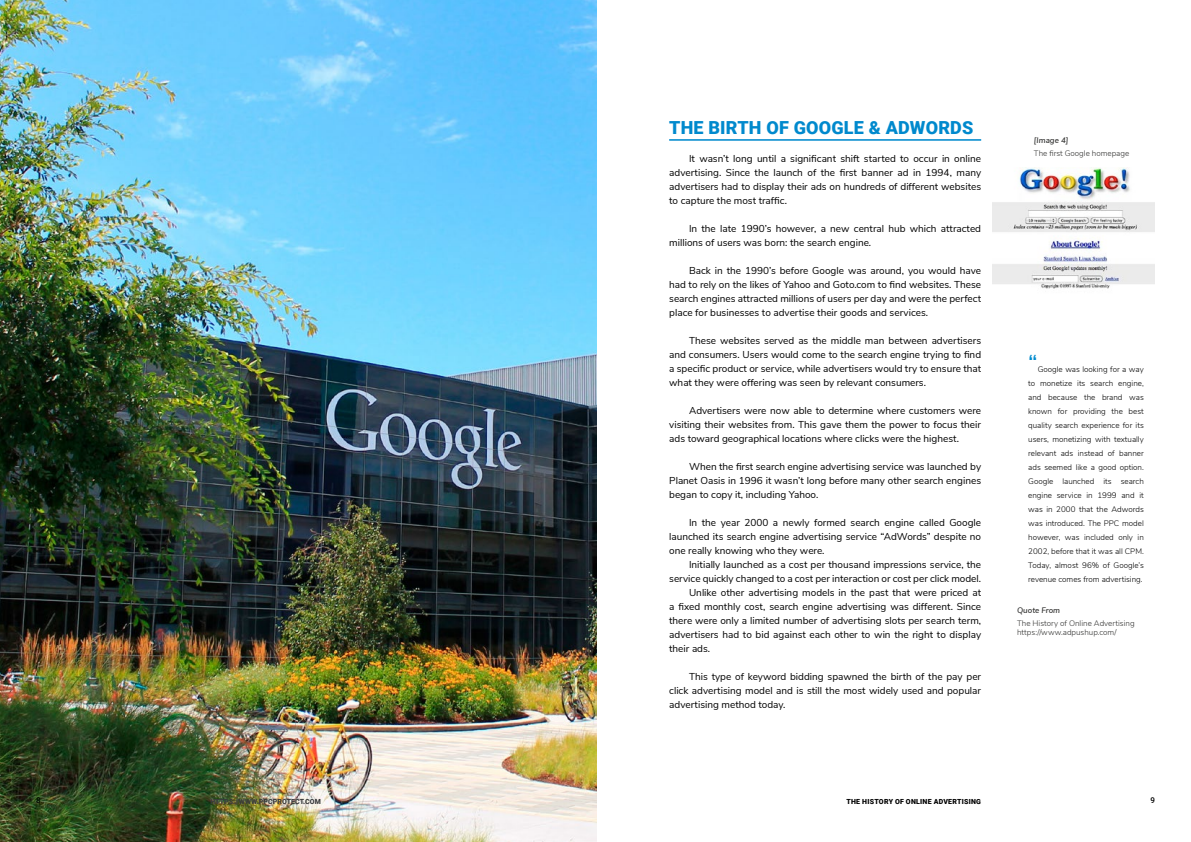
<style>
.page{position:relative;width:1191px;height:842px;background:#fff}
.page>*{position:absolute;margin:0;border:0;box-sizing:border-box;transform-origin:0 0}
.t1{font:24px "Nunito Sans";color:#008bce}
.t2{font:900 18px "Roboto";letter-spacing:.01em;color:#0089cd}
.t3{font:10px/14px "Nunito Sans";color:#000;text-align:justify}
.t4{font:300 8px/14px "Nunito Sans";color:#000;text-align:justify}
.t5{font:300 8px/9.6px "Nunito Sans";color:#333332}
.t6{font:italic 600 8px "Nunito Sans";color:#333332}
.t7{font:500 8px "Roboto";color:#000}
.t8{font:900 7px "Roboto";letter-spacing:.035em;color:#000}
.t9{font:900 7px "Roboto";letter-spacing:.01em;color:#3a3b3c}
</style>
<div class="page">
<img style="left:0;top:0;width:596px;height:842px">
<hr style="left:669px;top:140px;width:312px;height:1px;background:#0089cd">
<img style="left:992px;top:167px;width:163px;height:122px">
<h2 class="t2" style="left:669px;top:115px;width:306px">THE BIRTH OF GOOGLE &amp; ADWORDS</h2>
<p class="t3" style="left:669px;top:151px;width:313px;text-indent:20px">It wasn’t long until a significant shift started to occur in online advertising. Since the launch of the first banner ad in 1994, many advertisers had to display their ads on hundreds of different websites to capture the most traffic.</p>
<p class="t3" style="left:669px;top:221px;width:313px;text-indent:20px">In the late 1990’s however, a new central hub which attracted millions of users was born: the search engine.</p>
<p class="t3" style="left:669px;top:263px;width:313px;text-indent:20px">Back in the 1990’s before Google was around, you would have had to rely on the likes of Yahoo and Goto.com to find websites. These search engines attracted millions of users per day and were the perfect place for businesses to advertise their goods and services.</p>
<p class="t3" style="left:669px;top:333px;width:313px;text-indent:20px">These websites served as the middle man between advertisers and consumers. Users would come to the search engine trying to find a specific product or service, while advertisers would try to ensure that what they were offering was seen by relevant consumers.</p>
<p class="t3" style="left:669px;top:403px;width:313px;text-indent:20px">Advertisers were now able to determine where customers were visiting their websites from. This gave them the power to focus their ads toward geographical locations where clicks were the highest.</p>
<p class="t3" style="left:669px;top:459px;width:313px;text-indent:20px">When the first search engine advertising service was launched by Planet Oasis in 1996 it wasn’t long before many other search engines began to copy it, including Yahoo.</p>
<p class="t3" style="left:669px;top:515px;width:313px;text-indent:20px">In the year 2000 a newly formed search engine called Google launched its search engine advertising service “AdWords” despite no one really knowing who they were.</p>
<p class="t3" style="left:689px;top:557px;width:293px">Initially launched as a cost per thousand impressions service, the</p>
<p class="t3" style="left:669px;top:571px;width:313px">service quickly changed to a cost per interaction or cost per click model.</p>
<p class="t3" style="left:689px;top:585px;width:293px">Unlike other advertising models in the past that were priced at</p>
<p class="t3" style="left:669px;top:599px;width:313px">a fixed monthly cost, search engine advertising was different. Since</p>
<p class="t3" style="left:669px;top:613px;width:313px">there were only a limited number of advertising slots per search term,</p>
<p class="t3" style="left:669px;top:627px;width:313px">advertisers had to bid against each other to win the right to display</p>
<p class="t3" style="left:669px;top:641px;width:42px">their ads.</p>
<p class="t3" style="left:669px;top:669px;width:313px;text-indent:20px">This type of keyword bidding spawned the birth of the pay per click advertising model and is still the most widely used and popular advertising method today.</p>
<p class="t6" style="left:1034px;top:135px;width:36px">[Image 4]</p>
<p class="t5" style="left:1034px;top:148px;width:97px">The first Google homepage</p>
<h1 class="t1" style="left:1028px;top:346px;width:11px">“</h1>
<p class="t4" style="left:1028px;top:362px;width:117px;text-indent:9px">Google was looking for a way to monetize its search engine, and because the brand was known for providing the best quality search experience for its users, monetizing with textually relevant ads instead of banner ads seemed like a good option.<br>Google launched its search engine service in 1999 and it was in 2000 that the Adwords was introduced. The PPC model however, was included only in 2002, before that it was all CPM.<br>Today, almost 96% of Google’s revenue comes from advertising.</p>
<p class="t6" style="left:1017px;top:604px;width:45px">Quote From</p>
<p class="t5" style="left:1017px;top:617px;width:119px">The History of Online Advertising https://www.adpushup.com/</p>
<p class="t7" style="left:36px;top:795px;width:6px">8</p>
<p class="t9" style="left:210px;top:797px;width:112px">HTTPS://WWW.PPCPROTECT.COM</p>
<p class="t8" style="left:846px;top:797px;width:136px">THE HISTORY OF ONLINE ADVERTISING</p>
<p class="t7" style="left:1150px;top:795px;width:6px">9</p>
</div>
